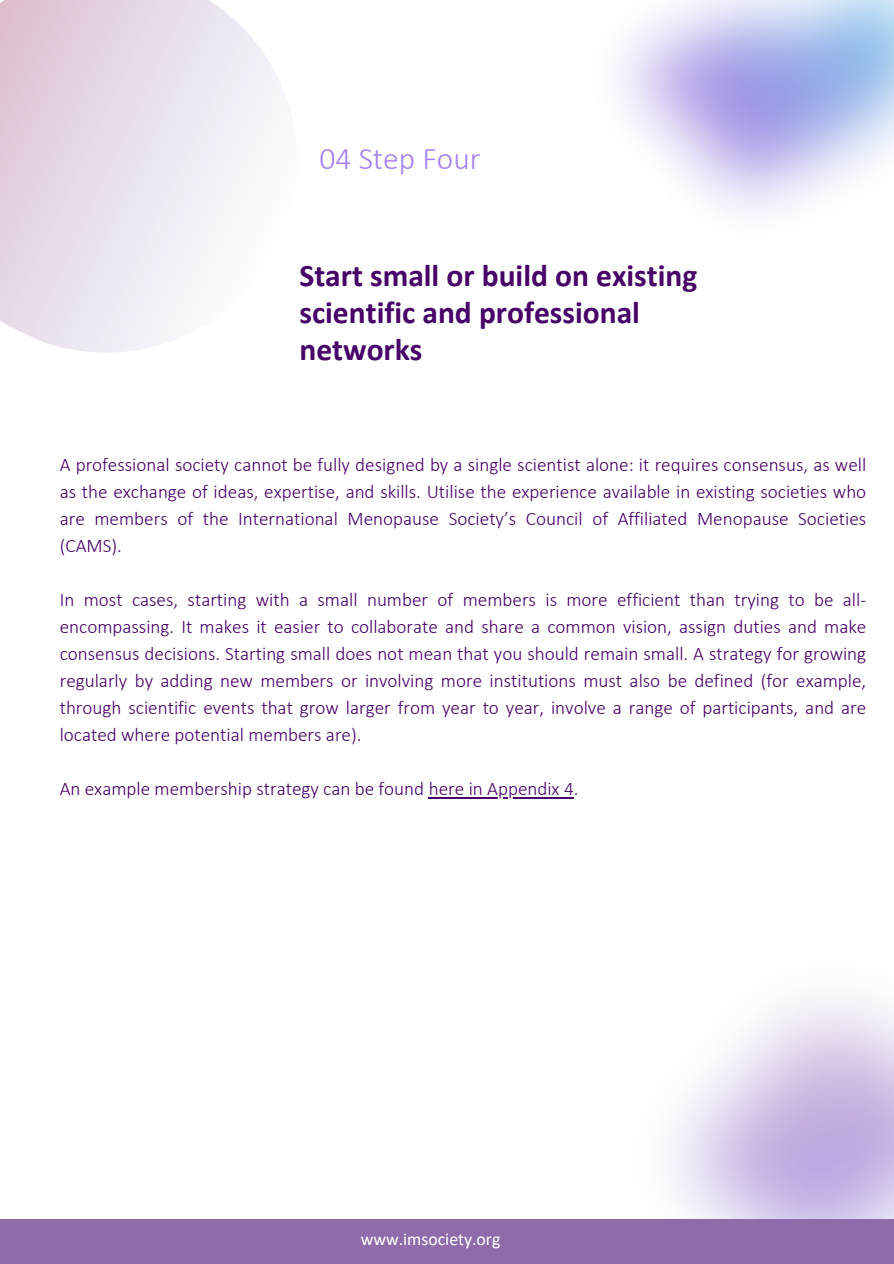
<style>
.page{position:relative;width:894px;height:1264px;background:#fff}
.page>*{position:absolute;margin:0;border:0;box-sizing:border-box;transform-origin:0 0}
.t1{font:700 31.5px/36.6px "Calibri";color:#460067}
.t2{font:300 31.5px "Calibri";color:#a480f2}
.t3{font:300 19.2px/27px "Calibri";color:#460067;text-align:justify}
.t4{font:17.7px "Calibri";color:#fff}
</style>
<div class="page">
<svg style="left:0;top:0;width:281px;height:353px"></svg>
<div style="left:0;top:1218px;width:893px;height:45px;background:#8e6caa"></div>
<hr style="left:429px;top:797px;width:144px;height:1px;background:#460067">
<h1 class="t2" style="left:319px;top:146px;width:162px">04 Step Four</h1>
<h1 class="t1" style="left:299px;top:260px;width:399px">Start small or build on existing scientific and professional networks</h1>
<p class="t3" style="left:60px;top:452px;width:807px">A professional society cannot be fully designed by a single scientist alone: it requires consensus, as well as the exchange of ideas, expertise, and skills. Utilise the experience available in existing societies who are members of the International Menopause Society’s Council of Affiliated Menopause Societies (CAMS).</p>
<p class="t3" style="left:60px;top:587px;width:807px">In most cases, starting with a small number of members is more efficient than trying to be all&shy;encompassing. It makes it easier to collaborate and share a common vision, assign duties and make consensus decisions. Starting small does not mean that you should remain small. A strategy for growing regularly by adding new members or involving more institutions must also be defined (for example, through scientific events that grow larger from year to year, involve a range of participants, and are located where potential members are).</p>
<p class="t3" style="left:60px;top:777px;width:520px">An example membership strategy can be found here in Appendix 4.</p>
<p class="t4" style="left:360px;top:1231px;width:141px">www.imsociety.org</p>
</div>
